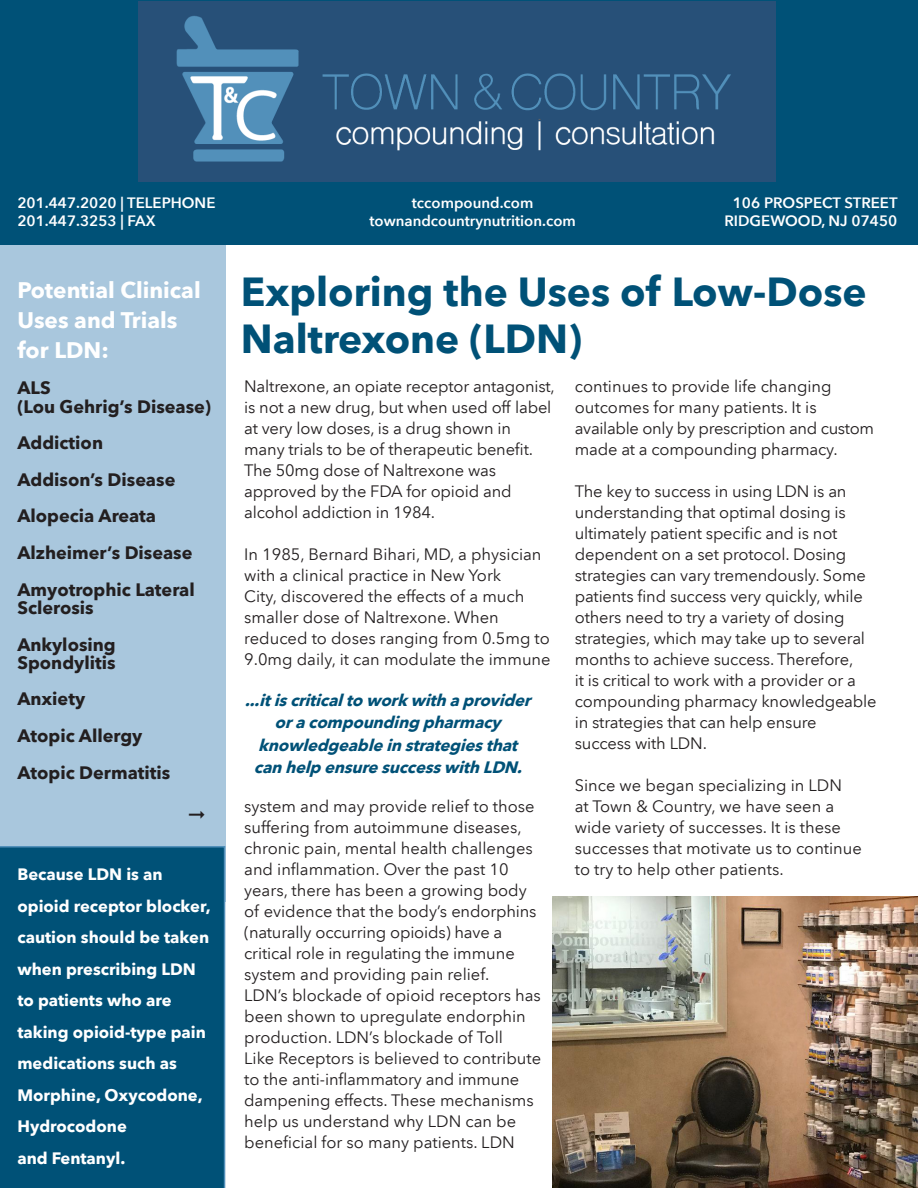
<style>
.page{position:relative;width:918px;height:1188px;background:#fff}
.page>*{position:absolute;margin:0;border:0;box-sizing:border-box;transform-origin:0 0}
.t1{font:700 40.5px/46.5px "Avenir Next LT Pro";color:#005177}
.t2{font:700 22.5px/30px "Avenir Next LT Pro";color:#fff}
.t3{font:700 18px/18.3px "Avenir Next LT Pro";color:#231f20}
.t4{font:16.5px/21px "Avenir Next LT Pro";letter-spacing:-.01em;color:#231f20}
.t5{font:700 16.5px/31.5px "Avenir Next LT Pro";color:#fff}
.t6{font:italic 700 16.5px/22.5px "Avenir Next LT Pro";color:#005177;text-align:center}
.t7{font:600 15px "Avenir Next LT Pro";color:#fff}
</style>
<div class="page">
<div style="left:0;top:0;width:918px;height:244px;background:#005177"></div>
<img style="left:553px;top:896px;width:365px;height:292px">
<div style="left:0;top:245px;width:225px;height:657px;background:#a9c7dd"></div>
<div style="left:0;top:846px;width:225px;height:342px;background:#005177"></div>
<img style="left:139px;top:1px;width:637px;height:180px">
<p class="t7" style="left:17px;top:194px;width:200px">201.447.2020 | TELEPHONE</p>
<p class="t7" style="left:17px;top:212px;width:140px">201.447.3253 | FAX</p>
<p class="t2" style="left:17px;top:275px;width:185px">Potential Clinical<br>Uses and Trials for LDN:</p>
<p class="t3" style="left:17px;top:379px;width:195px">ALS<br>(Lou Gehrig’s Disease)</p>
<p class="t3" style="left:17px;top:434px;width:87px">Addiction</p>
<p class="t3" style="left:17px;top:470px;width:159px">Addison’s Disease</p>
<p class="t3" style="left:17px;top:507px;width:140px">Alopecia Areata</p>
<p class="t3" style="left:17px;top:544px;width:177px">Alzheimer’s Disease</p>
<p class="t3" style="left:17px;top:580px;width:179px">Amyotrophic Lateral<br>Sclerosis</p>
<p class="t3" style="left:17px;top:635px;width:100px">Ankylosing</p>
<p class="t3" style="left:17px;top:653px;width:100px">Spondylitis</p>
<p class="t3" style="left:17px;top:690px;width:69px">Anxiety</p>
<p class="t3" style="left:17px;top:727px;width:127px">Atopic Allergy</p>
<p class="t3" style="left:17px;top:763px;width:154px">Atopic Dermatitis</p>
<p class="t5" style="left:17px;top:858px;width:195px">Because LDN is an opioid receptor blocker, caution should be taken when prescribing LDN to patients who are taking opioid-type pain medications such as<br>Morphine, Oxycodone,<br>Hydrocodone<br>and Fentanyl.</p>
<p class="t7" style="left:412px;top:194px;width:123px">tccompound.com</p>
<p class="t7" style="left:369px;top:212px;width:208px">townandcountrynutrition.com</p>
<p class="t7" style="left:733px;top:194px;width:166px">106 PROSPECT STREET</p>
<p class="t7" style="left:724px;top:212px;width:174px">RIDGEWOOD, NJ 07450</p>
<p class="t1" style="left:241px;top:269px;width:627px">Exploring the Uses of Low-Dose<br>Naltrexone (LDN)</p>
<p class="t4" style="left:244px;top:376px;width:312px">Naltrexone, an opiate receptor antagonist, is not a new drug, but when used off label at very low doses, is a drug shown in many trials to be of therapeutic benefit.<br>The 50mg dose of Naltrexone was approved by the FDA for opioid and alcohol addiction in 1984.</p>
<p class="t4" style="left:244px;top:544px;width:308px">In 1985, Bernard Bihari, MD, a physician with a clinical practice in New York<br>City, discovered the effects of a much smaller dose of Naltrexone. When reduced to doses ranging from 0.5mg to 9.0mg daily, it can modulate the immune</p>
<p class="t6" style="left:245px;top:689px;width:293px">...itiscriticaltoworkwithaprovider oracompounding pharmacy knowledgeableinstrategiesthat canhelp ensuresuccesswithLDN.</p>
<p class="t4" style="left:244px;top:796px;width:298px">system and may provide relief to those suffering from autoimmune diseases, chronic pain, mental health challenges and inflammation. Over the past 10 years, there has been a growing body of evidence that the body’s endorphins (naturally occurring opioids) have a critical role in regulating the immune system and providing pain relief.<br>LDN’s blockade of opioid receptors has been shown to upregulate endorphin production. LDN’s blockade of Toll<br>Like Receptors is believed to contribute to the anti-inflammatory and immune dampening effects. These mechanisms help us understand why LDN can be beneficial for so many patients. LDN</p>
<p class="t4" style="left:575px;top:376px;width:301px">continues to provide life changing outcomes for many patients. It is available only by prescription and custom made at a compounding pharmacy.</p>
<p class="t4" style="left:575px;top:481px;width:303px">The key to success in using LDN is an understanding that optimal dosing is ultimately patient specific and is not dependent on a set protocol. Dosing strategies can vary tremendously. Some patients find success very quickly, while others need to try a variety of dosing strategies, which may take up to several months to achieve success. Therefore,<br>it is critical to work with a provider or a compounding pharmacy knowledgeable in strategies that can help ensure success with LDN.</p>
<p class="t4" style="left:575px;top:775px;width:289px">Since we began specializing in LDN<br>at Town &amp; Country, we have seen a wide variety of successes. It is these successes that motivate us to continue to try to help other patients.</p>
</div>
